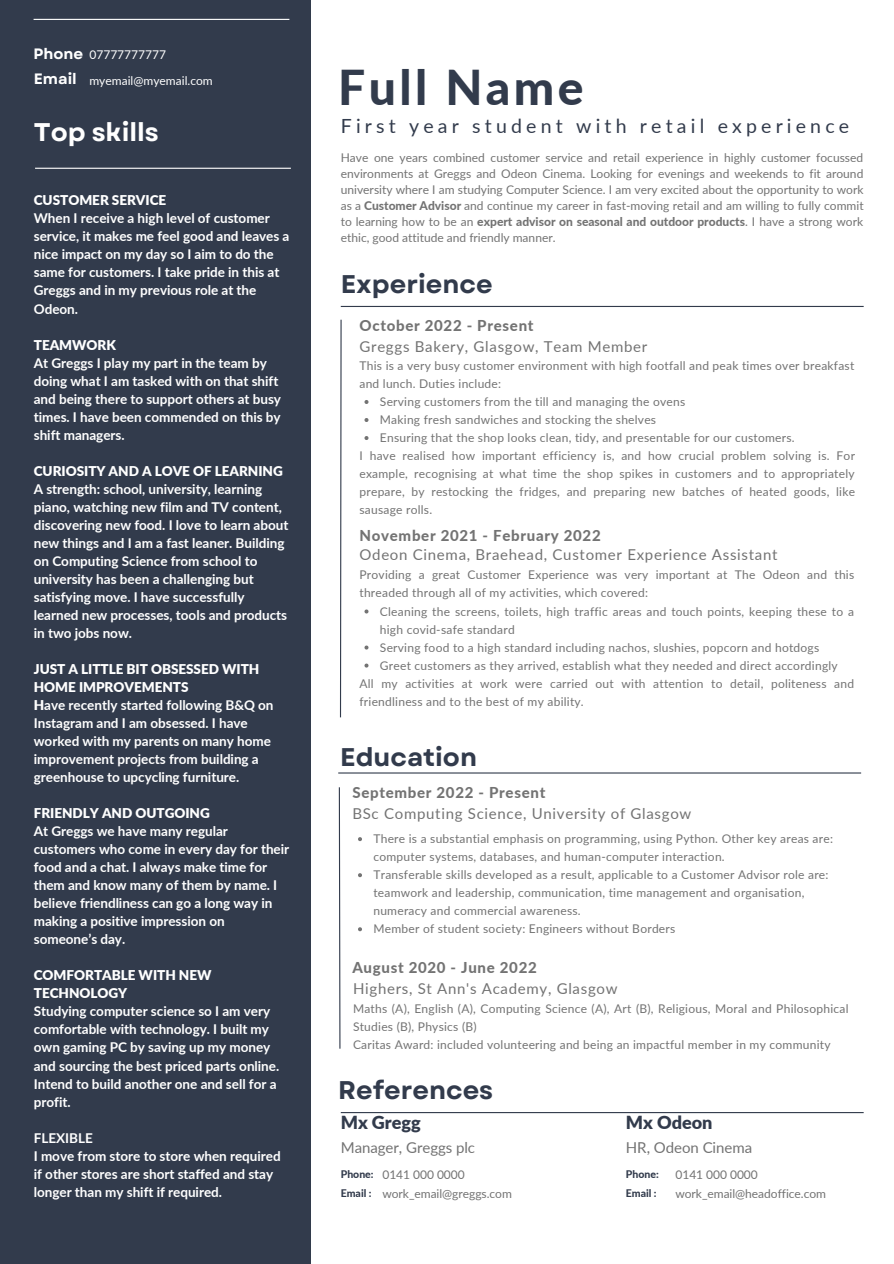
<style>
.page{position:relative;width:894px;height:1264px;background:#fff}
.page>*{position:absolute;margin:0;border:0;box-sizing:border-box;transform-origin:0 0}
.t1{font:800 48px "Lato";letter-spacing:.07em;color:#323b4c}
.t2{font:700 25.5px "Garet";color:#323b4c}
.t3{font:700 25.5px "Garet";color:#fff}
.t4{font:19.5px "Lato";letter-spacing:.215em;color:#323b4c}
.t5{font:900 18px "Lato";color:#323b4c}
.t6{font:15px "Lato";letter-spacing:.045em;color:#737373}
.t7{font:800 15px "Lato";letter-spacing:.045em;color:#737373}
.t8{font:15px "Lato";letter-spacing:-.005em;color:#737373}
.t9{font:700 13.5px/18px "Lato";letter-spacing:-.005em;color:#fff}
.t10{font:900 13.5px/18px "Lato";letter-spacing:-.005em;color:#fff}
.t11{font:12px/18px "Lato";letter-spacing:.02em;color:#737373}
.t12{font:12px/18.6px "Lato";letter-spacing:-.005em;color:#737373}
.t13{font:12px/25.3px "Lato";color:#fff}
.t14{font:800 10.5px/18.6px "Lato";color:#323b4c}
.s1{font-family:"Garet";font-weight:700;font-size:15px}
.s2{font-weight:900}
.s3{font-weight:800}
</style>
<div class="page">
<div style="left:0;top:0;width:310px;height:1263px;background:#323b4c"></div>
<hr style="left:34px;top:19px;width:255px;height:1px;background:#fff">
<hr style="left:341px;top:306px;width:522px;height:1px;background:#323b4c">
<svg style="left:339px;top:319px;width:3px;height:399px"></svg>
<svg style="left:364px;top:400px;width:4px;height:4px"></svg>
<svg style="left:364px;top:418px;width:4px;height:4px"></svg>
<svg style="left:364px;top:436px;width:4px;height:4px"></svg>
<svg style="left:364px;top:609px;width:4px;height:4px"></svg>
<svg style="left:364px;top:645px;width:4px;height:4px"></svg>
<svg style="left:364px;top:663px;width:4px;height:4px"></svg>
<svg style="left:358px;top:837px;width:4px;height:4px"></svg>
<svg style="left:358px;top:873px;width:4px;height:4px"></svg>
<svg style="left:358px;top:927px;width:4px;height:4px"></svg>
<hr style="left:341px;top:1111px;width:522px;height:2px;background:#323b4c">
<hr style="left:35px;top:168px;width:256px;height:1px;background:#fff">
<svg style="left:338px;top:787px;width:3px;height:262px"></svg>
<hr style="left:338px;top:772px;width:522px;height:1px;background:#323b4c">
<p class="t13" style="left:34px;top:42px;width:181px"><span class="s1">Phone</span> 07777777777<br><span class="s1">Email</span> myemail@myemail.com</p>
<h2 class="t3" style="left:34px;top:114px;width:127px">Top skills</h2>
<p class="t10" style="left:34px;top:191px;width:134px">CUSTOMER SERVICE</p>
<p class="t9" style="left:34px;top:209px;width:257px">When I receive a high level of customer service, it makes me feel good and leaves a nice impact on my day so I aim to do the same for customers. I take pride in this at Greggs and in my previous role at the Odeon.</p>
<p class="t10" style="left:34px;top:335px;width:84px">TEAMWORK</p>
<p class="t9" style="left:34px;top:353px;width:249px">At Greggs I play my part in the team by doing what I am tasked with on that shift and being there to support others at busy times. I have been commended on this by shift managers.</p>
<p class="t10" style="left:34px;top:461px;width:250px">CURIOSITY AND A LOVE OF LEARNING</p>
<p class="t9" style="left:34px;top:479px;width:256px">A strength: school, university, learning piano, watching new film and TV content, discovering new food. I love to learn about new things and I am a fast leaner. Building on Computing Science from school to university has been a challenging but satisfying move. I have successfully learned new processes, tools and products in two jobs now.</p>
<p class="t9" style="left:34px;top:659px;width:241px"><span class="s2">JUST A LITTLE BIT OBSESSED WITH HOME IMPROVEMENTS<br>H</span>ave recently started following B&amp;Q on Instagram and I am obsessed. I have worked with my parents on many home improvement projects from building a greenhouse to upcycling furniture.</p>
<p class="t10" style="left:34px;top:804px;width:177px">FRIENDLY AND OUTGOING</p>
<p class="t9" style="left:34px;top:822px;width:257px">At Greggs we have many regular customers who come in every day for their food and a chat. I always make time for them and know many of them by name. I believe friendliness can go a long way in making a positive impression on someone’s day.</p>
<p class="t10" style="left:34px;top:966px;width:179px">COMFORTABLE WITH NEW<br>TECHNOLOGY</p>
<p class="t9" style="left:34px;top:1002px;width:247px">Studying computer science so I am very comfortable with technology. I built my own gaming PC by saving up my money and sourcing the best priced parts online.<br>Intend to build another one and sell for a profit.</p>
<p class="t9" style="left:34px;top:1128px;width:248px">FLEXIBLE<br>I move from store to store when required if other stores are short staffed and stay longer than my shift if required.</p>
<h1 class="t1" style="left:338px;top:58px;width:247px">Full Name</h1>
<h3 class="t4" style="left:341px;top:113px;width:510px">First year student with retail experience</h3>
<p class="t11" style="left:341px;top:149px;width:524px;line-height:16px;text-align:justify">Have one years combined customer service and retail experience in highly customer focussed environments at Greggs and Odeon Cinema. Looking for evenings and weekends to fit around university where I am studying Computer Science. I am very excited about the opportunity to work as a <span class="s3">Customer Advisor</span> and continue my career in fast-moving retail and am willing to fully commit to learning how to be an <span class="s3">expert advisor on seasonal and outdoor products</span>. I have a strong work ethic, good attitude and friendly manner.</p>
<h2 class="t2" style="left:341px;top:266px;width:153px">Experience</h2>
<p class="t7" style="left:359px;top:316px;width:175px">October 2022 - Present</p>
<p class="t6" style="left:359px;top:337px;width:289px">Greggs Bakery, Glasgow, Team Member</p>
<p class="t11" style="left:359px;top:356px;width:496px">This is a very busy customer environment with high footfall and peak times over breakfast and lunch. Duties include:</p>
<p class="t11" style="left:380px;top:392px;width:416px">Serving customers from the till and managing the ovens<br>Making fresh sandwiches and stocking the shelves<br>Ensuring that the shop looks clean, tidy, and presentable for our customers.</p>
<p class="t11" style="left:359px;top:446px;width:497px;text-align:justify">I have realised how important efficiency is, and how crucial problem solving is. For example, recognising at what time the shop spikes in customers and to appropriately prepare, by restocking the fridges, and preparing new batches of heated goods, like sausage rolls.</p>
<p class="t7" style="left:359px;top:526px;width:243px">November 2021 - February 2022</p>
<p class="t6" style="left:359px;top:545px;width:419px">Odeon Cinema, Braehead, Customer Experience Assistant</p>
<p class="t11" style="left:359px;top:566px;width:496px">Providing a great Customer Experience was very important at The Odeon and this threaded through all of my activities, which covered:</p>
<p class="t11" style="left:380px;top:602px;width:475px">Cleaning the screens, toilets, high traffic areas and touch points, keeping these to a high covid-safe standard<br>Serving food to a high standard including nachos, slushies, popcorn and hotdogs<br>Greet customers as they arrived, establish what they needed and direct accordingly</p>
<p class="t11" style="left:359px;top:674px;width:496px">All my activities at work were carried out with attention to detail, politeness and friendliness and to the best of my ability.</p>
<h2 class="t2" style="left:340px;top:738px;width:138px">Education</h2>
<p class="t7" style="left:352px;top:782px;width:194px">September 2022 - Present</p>
<p class="t6" style="left:352px;top:804px;width:340px">BSc Computing Science, University of Glasgow</p>
<p class="t11" style="left:373px;top:829px;width:461px">There is a substantial emphasis on programming, using Python. Other key areas are: computer systems, databases, and human-computer interaction.<br>Transferable skills developed as a result, applicable to a Customer Advisor role are: teamwork and leadership, communication, time management and organisation, numeracy and commercial awareness.<br>Member of student society: Engineers without Borders</p>
<p class="t7" style="left:352px;top:957px;width:186px">August 2020 - June 2022</p>
<p class="t6" style="left:353px;top:979px;width:266px">Highers, St Ann's Academy, Glasgow</p>
<p class="t11" style="left:353px;top:999px;width:497px">Maths (A), English (A), Computing Science (A), Art (B), Religious, Moral and Philosophical<br>Studies (B), Physics (B)<br>Caritas Award: included volunteering and being an impactful member in my community</p>
<h2 class="t2" style="left:338px;top:1071px;width:156px">References</h2>
<h3 class="t5" style="left:341px;top:1111px;width:81px">Mx Gregg</h3>
<p class="t14" style="left:341px;top:1165px;width:34px">Phone:<br>Email :</p>
<p class="t8" style="left:341px;top:1137px;width:136px">Manager, Greggs plc</p>
<p class="t12" style="left:382px;top:1165px;width:131px">0141 000 0000 work_email@greggs.com</p>
<h3 class="t5" style="left:625px;top:1111px;width:88px">Mx Odeon</h3>
<p class="t8" style="left:625px;top:1137px;width:128px">HR, Odeon Cinema</p>
<p class="t14" style="left:625px;top:1165px;width:34px">Phone:<br>Email :</p>
<p class="t12" style="left:675px;top:1165px;width:152px">0141 000 0000 work_email@headoffice.com</p>
</div>
